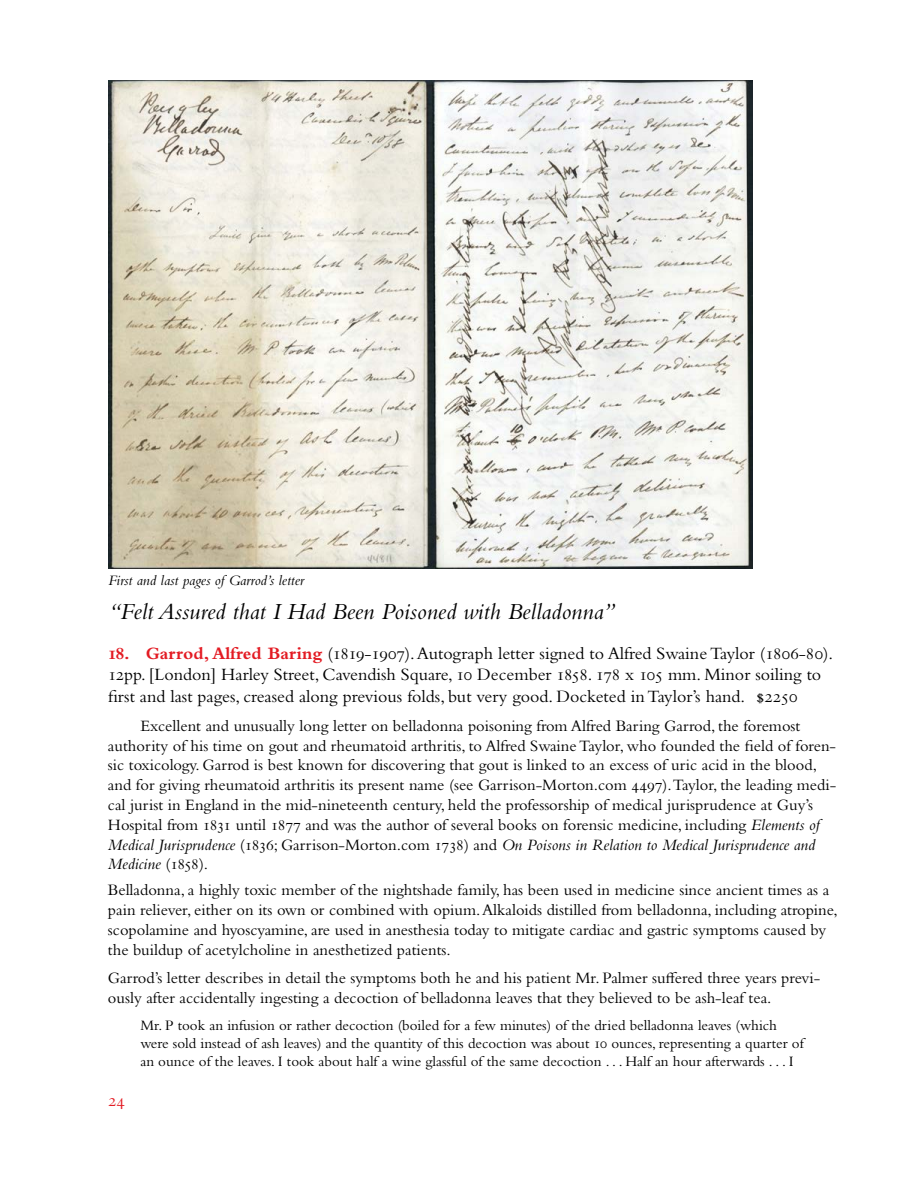
<style>
.page{position:relative;width:918px;height:1188px;background:#fff}
.page>*{position:absolute;margin:0;border:0;box-sizing:border-box;transform-origin:0 0}
.t1{font:italic 24px "Bembo Std";color:#000}
.t2{font:18px/21.6px "Bembo Std";color:#000}
.t3{font:18px "Bembo Std";color:#e31b23}
.t4{font:16.5px/19.8px "Bembo Std";color:#000}
.t5{font:15px/18px "Bembo Std";color:#000}
.t6{font:italic 15px "Bembo Std";color:#000}
.s1{font-weight:700;color:#e31b23}
.s2{font-style:italic}
</style>
<div class="page">
<img style="left:108px;top:81px;width:644px;height:488px">
<p class="t6" style="left:108px;top:571px;width:198px">First and last pages of Garrod’s letter</p>
<h1 class="t1" style="left:108px;top:598px;width:509px">“Felt Assured that I Had Been Poisoned with Belladonna”</h1>
<p class="t2" style="left:108px;top:642px;width:727px"><span class="s1">18. Garrod, Alfred Baring</span> (1819-1907). Autograph letter signed to Alfred Swaine Taylor (1806-80).<br>12pp. [London] Harley Street, Cavendish Square, 10 December 1858. 178 x 105 mm. Minor soiling to first and last pages, creased along previous folds, but very good. Docketed in Taylor’s hand. $2250</p>
<p class="t4" style="left:108px;top:715px;width:730px;text-indent:32px">Excellent and unusually long letter on belladonna poisoning from Alfred Baring Garrod, the foremost authority of his time on gout and rheumatoid arthritis, to Alfred Swaine Taylor, who founded the field of foren&shy;sic toxicology. Garrod is best known for discovering that gout is linked to an excess of uric acid in the blood, and for giving rheumatoid arthritis its present name (see Garrison-Morton.com 4497).Taylor, the leading medi&shy;cal jurist in England in the mid-nineteenth century, held the professorship of medical jurisprudence at Guy’s Hospital from 1831 until 1877 and was the author of several books on forensic medicine, including <span class="s2">Elements of Medical Jurisprudence</span> (1836; Garrison-Morton.com 1738) and <span class="s2">On Poisons in Relation to Medical Jurisprudence and Medicine</span> (1858).</p>
<p class="t4" style="left:108px;top:880px;width:731px">Belladonna, a highly toxic member of the nightshade family, has been used in medicine since ancient times as a pain reliever, either on its own or combined with opium. Alkaloids distilled from belladonna, including atropine, scopolamine and hyoscyamine, are used in anesthesia today to mitigate cardiac and gastric symptoms caused by the buildup of acetylcholine in anesthetized patients.</p>
<p class="t4" style="left:108px;top:968px;width:714px">Garrod’s letter describes in detail the symptoms both he and his patient Mr. Palmer suffered three years previ&shy;ously after accidentally ingesting a decoction of belladonna leaves that they believed to be ash-leaf tea.</p>
<p class="t5" style="left:140px;top:1016px;width:665px">Mr. P took an infusion or rather decoction (boiled for a few minutes) of the dried belladonna leaves (which were sold instead of ash leaves) and the quantity of this decoction was about 10 ounces, representing a quarter of an ounce of the leaves. I took about half a wine glassful of the same decoction . . . Half an hour afterwards . . . I</p>
<p class="t3" style="left:108px;top:1090px;width:18px">24</p>
</div>
